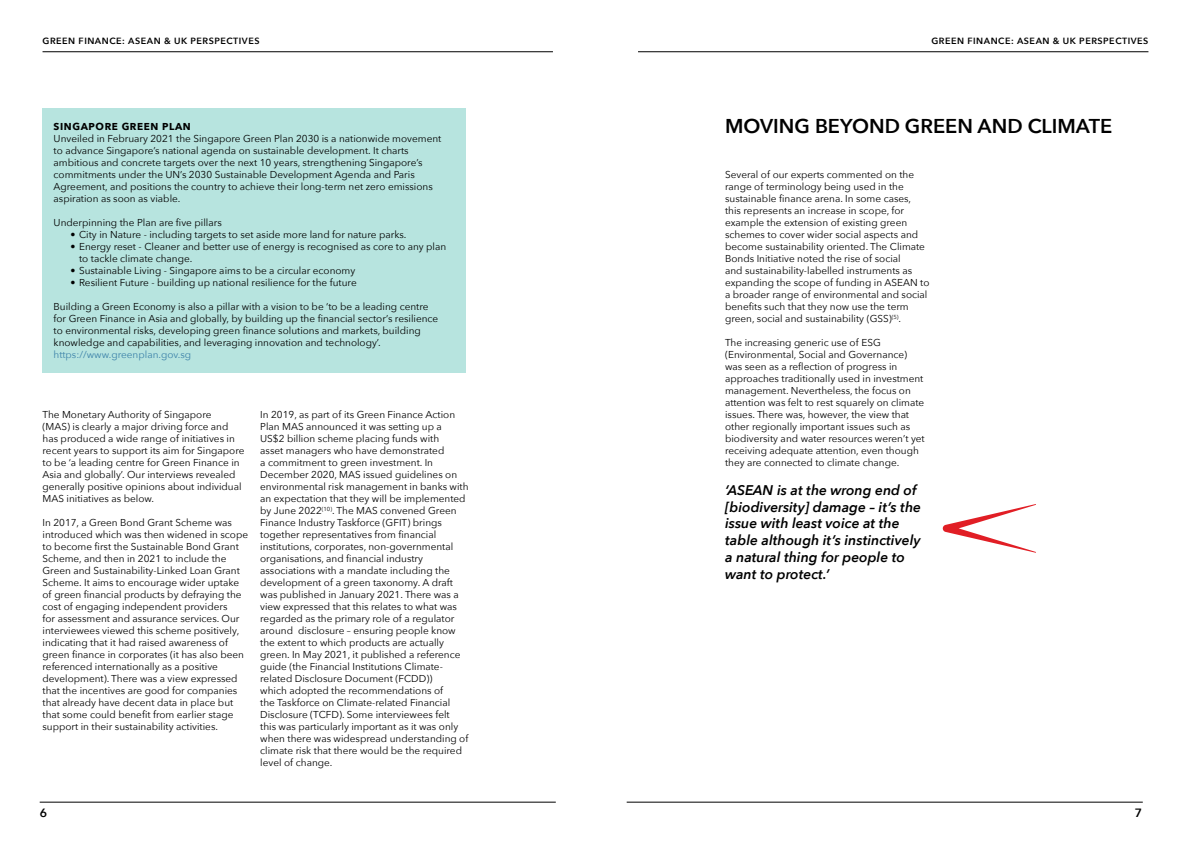
<style>
.page{position:relative;width:1191px;height:842px;background:#fff}
.page>*{position:absolute;margin:0;border:0;box-sizing:border-box;transform-origin:0 0}
.t1{font:600 20px "Avenir Next";color:#000}
.t2{font:italic 600 14px/16.8px "Avenir Next";color:#000}
.t3{font:600 12px "Avenir Next";color:#000}
.t4{font:10px/12px "Avenir Next";color:#000}
.t5{font:10px "Avenir Next";color:#3c82a9}
.t6{font:700 10px "Avenir Next";letter-spacing:.06em;color:#000}
.t7{font:600 9px "Avenir Next";letter-spacing:.06em;color:#000}
</style>
<div class="page">
<hr style="left:40px;top:802px;width:516px;height:1px;background:#000">
<hr style="left:626px;top:802px;width:516px;height:1px;background:#000">
<hr style="left:43px;top:51px;width:510px;height:1px;background:#000">
<hr style="left:638px;top:51px;width:510px;height:1px;background:#000">
<div style="left:43px;top:108px;width:423px;height:264px;background:#b7e4df"></div>
<svg style="left:942px;top:504px;width:94px;height:49px"></svg>
<p class="t7" style="left:43px;top:34px;width:218px">GREEN FINANCE: ASEAN &amp; UK PERSPECTIVES</p>
<p class="t7" style="left:931px;top:34px;width:218px">GREEN FINANCE: ASEAN &amp; UK PERSPECTIVES</p>
<p class="t6" style="left:54px;top:118px;width:139px">SINGAPORE GREEN PLAN</p>
<p class="t4" style="left:54px;top:132px;width:389px">Unveiled in February 2021 the Singapore Green Plan 2030 is a nationwide movement to advance Singapore’s national agenda on sustainable development. It charts ambitious and concrete targets over the next 10 years, strengthening Singapore’s commitments under the UN’s 2030 Sustainable Development Agenda and Paris Agreement, and positions the country to achieve their long-term net zero emissions aspiration as soon as viable.</p>
<p class="t4" style="left:54px;top:216px;width:170px">Underpinning the Plan are five pillars</p>
<p class="t4" style="left:71px;top:228px;width:337px">• City in Nature - including targets to set aside more land for nature parks.</p>
<p class="t4" style="left:79px;top:240px;width:369px;text-indent:-9px">• Energy reset - Cleaner and better use of energy is recognised as core to any plan to tackle climate change.</p>
<p class="t4" style="left:71px;top:264px;width:286px">• Sustainable Living - Singapore aims to be a circular economy</p>
<p class="t4" style="left:71px;top:276px;width:288px">• Resilient Future - building up national resilience for the future</p>
<p class="t4" style="left:54px;top:300px;width:386px">Building a Green Economy is also a pillar with a vision to be ‘to be a leading centre for Green Finance in Asia and globally, by building up the financial sector’s resilience to environmental risks, developing green finance solutions and markets, building knowledge and capabilities, and leveraging innovation and technology’.</p>
<p class="t5" style="left:54px;top:346px;width:139px">https://www.greenplan.gov.sg</p>
<p class="t4" style="left:43px;top:408px;width:203px">The Monetary Authority of Singapore<br>(MAS) is clearly a major driving force and has produced a wide range of initiatives in recent years to support its aim for Singapore to be ‘a leading centre for Green Finance in Asia and globally’. Our interviews revealed generally positive opinions about individual MAS initiatives as below.</p>
<p class="t4" style="left:43px;top:516px;width:207px">In 2017, a Green Bond Grant Scheme was introduced which was then widened in scope to become first the Sustainable Bond Grant Scheme, and then in 2021 to include the Green and Sustainability-Linked Loan Grant Scheme. It aims to encourage wider uptake of green financial products by defraying the cost of engaging independent providers<br>for assessment and assurance services. Our interviewees viewed this scheme positively, indicating that it had raised awareness of green finance in corporates (it has also been referenced internationally as a positive development). There was a view expressed that the incentives are good for companies that already have decent data in place but that some could benefit from earlier stage support in their sustainability activities.</p>
<p class="t4" style="left:260px;top:408px;width:210px">In 2019, as part of its Green Finance Action Plan MAS announced it was setting up a US$2 billion scheme placing funds with<br>asset managers who have demonstrated<br>a commitment to green investment. In December 2020, MAS issued guidelines on environmental risk management in banks with an expectation that they will be implemented by June 2022<sup>(10)</sup>. The MAS convened Green Finance Industry Taskforce (GFIT) brings together representatives from financial institutions, corporates, non-governmental organisations, and financial industry associations with a mandate including the development of a green taxonomy. A draft was published in January 2021. There was a view expressed that this relates to what was regarded as the primary role of a regulator around disclosure – ensuring people know the extent to which products are actually green. In May 2021, it published a reference guide (the Financial Institutions Climate&shy;related Disclosure Document (FCDD))<br>which adopted the recommendations of<br>the Taskforce on Climate-related Financial Disclosure (TCFD). Some interviewees felt<br>this was particularly important as it was only when there was widespread understanding of climate risk that there would be the required level of change.</p>
<h1 class="t1" style="left:725px;top:109px;width:389px">MOVING BEYOND GREEN AND CLIMATE</h1>
<p class="t4" style="left:725px;top:168px;width:206px">Several of our experts commented on the range of terminology being used in the sustainable finance arena. In some cases, this represents an increase in scope, for example the extension of existing green schemes to cover wider social aspects and become sustainability oriented. The Climate Bonds Initiative noted the rise of social<br>and sustainability-labelled instruments as expanding the scope of funding in ASEAN to a broader range of environmental and social benefits such that they now use the term green, social and sustainability (GSS)<sup>(5)</sup>.</p>
<p class="t4" style="left:725px;top:336px;width:201px">The increasing generic use of ESG (Environmental, Social and Governance) was seen as a reflection of progress in approaches traditionally used in investment management. Nevertheless, the focus on attention was felt to rest squarely on climate issues. There was, however, the view that other regionally important issues such as biodiversity and water resources weren’t yet receiving adequate attention, even though they are connected to climate change.</p>
<h2 class="t2" style="left:725px;top:481px;width:197px">‘ASEAN is at the wrong end of [biodiversity] damage – it’s the issue with least voice at the table although it’s instinctively a natural thing for people to want to protect.’</h2>
<p class="t3" style="left:40px;top:803px;width:9px">6</p>
<p class="t3" style="left:1134px;top:803px;width:9px">7</p>
</div>
